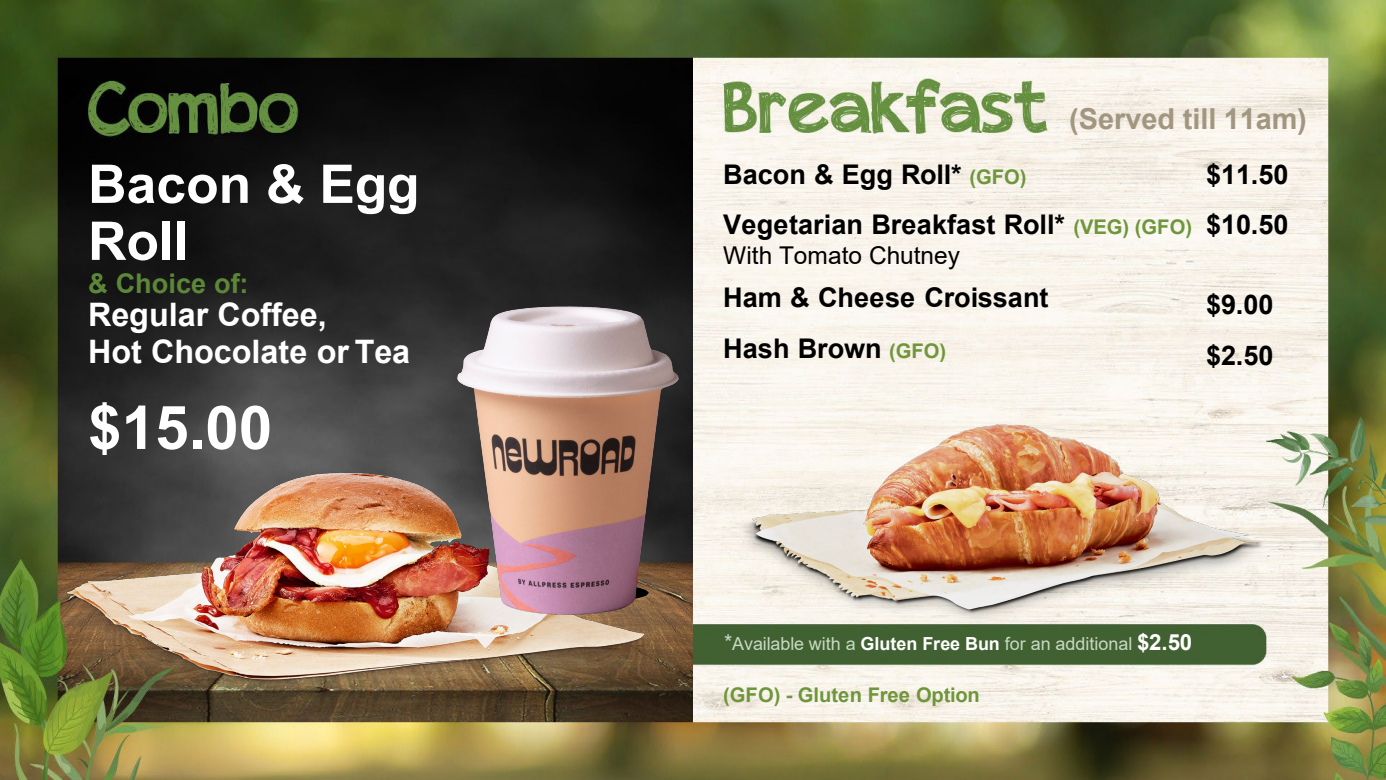
<style>
.page{position:relative;width:1386px;height:780px;background:#fff}
.page>*{position:absolute;margin:0;border:0;box-sizing:border-box;transform-origin:0 0}
.t1{font:700 60.38px "Arial";color:#fff}
.t2{font:700 53.38px/56.9px "Arial";letter-spacing:-.005em;color:#fff}
.t3{font:700 32.38px "Arial";color:#fff}
.t4{font:700 28.88px "Arial";color:#a29680}
.t5{font:700 27.12px/50.5px "Arial";color:#000}
.t6{font:700 27.12px "Arial";color:#5c8738}
.t7{font:24.5px "Arial";color:#000}
.t8{font:700 20.12px "Arial";letter-spacing:-.005em;color:#6e963b}
.t9{font:17.94px "Arial";color:#c7d9c2}
.s1{font-size:20.12px;color:#6e963b}
.s2{font-size:21.44px}
.s3{font-weight:700;color:#fff}
.s4{font-weight:700;font-size:22.22px;color:#fff}
</style>
<div class="page">
<img style="left:0;top:0;width:1385px;height:779px">
<img style="left:721px;top:399px;width:585px;height:249px">
<img style="left:58px;top:443px;width:604px;height:274px">
<img style="left:457px;top:306px;width:299px;height:315px">
<p class="t2" style="left:88px;top:156px;width:333px">Bacon &amp; Egg<br>Roll</p>
<p class="t6" style="left:88px;top:264px;width:162px">&amp; Choice of:</p>
<p class="t3" style="left:88px;top:291px;width:240px">Regular Coffee,</p>
<p class="t3" style="left:88px;top:328px;width:324px">Hot Chocolate or Tea</p>
<p class="t1" style="left:88px;top:385px;width:186px">$15.00</p>
<p class="t4" style="left:1069px;top:98px;width:239px">(Served till 11am)</p>
<p class="t5" style="left:1205px;top:149px;width:84px">$11.50</p>
<p class="t5" style="left:723px;top:199px;width:566px">Vegetarian Breakfast Roll* <span class="s1">(VEG) (GFO)</span> $10.50</p>
<p class="t7" style="left:723px;top:238px;width:238px">With Tomato Chutney</p>
<p class="t5" style="left:723px;top:272px;width:327px">Ham &amp; Cheese Croissant<br>Hash Brown <span class="s1">(GFO)</span></p>
<p class="t5" style="left:1205px;top:279px;width:69px">$9.00</p>
<p class="t5" style="left:723px;top:149px;width:305px">Bacon &amp; Egg Roll* <span class="s1">(GFO)</span></p>
<p class="t5" style="left:1205px;top:330px;width:69px">$2.50</p>
<p class="t9" style="left:724px;top:631px;width:469px"><span class="s2">*</span>Available with a <span class="s3">Gluten Free Bun</span> for an additional <span class="s4">$2.50</span></p>
<p class="t8" style="left:723px;top:680px;width:258px">(GFO) - Gluten Free Option</p>
</div>
